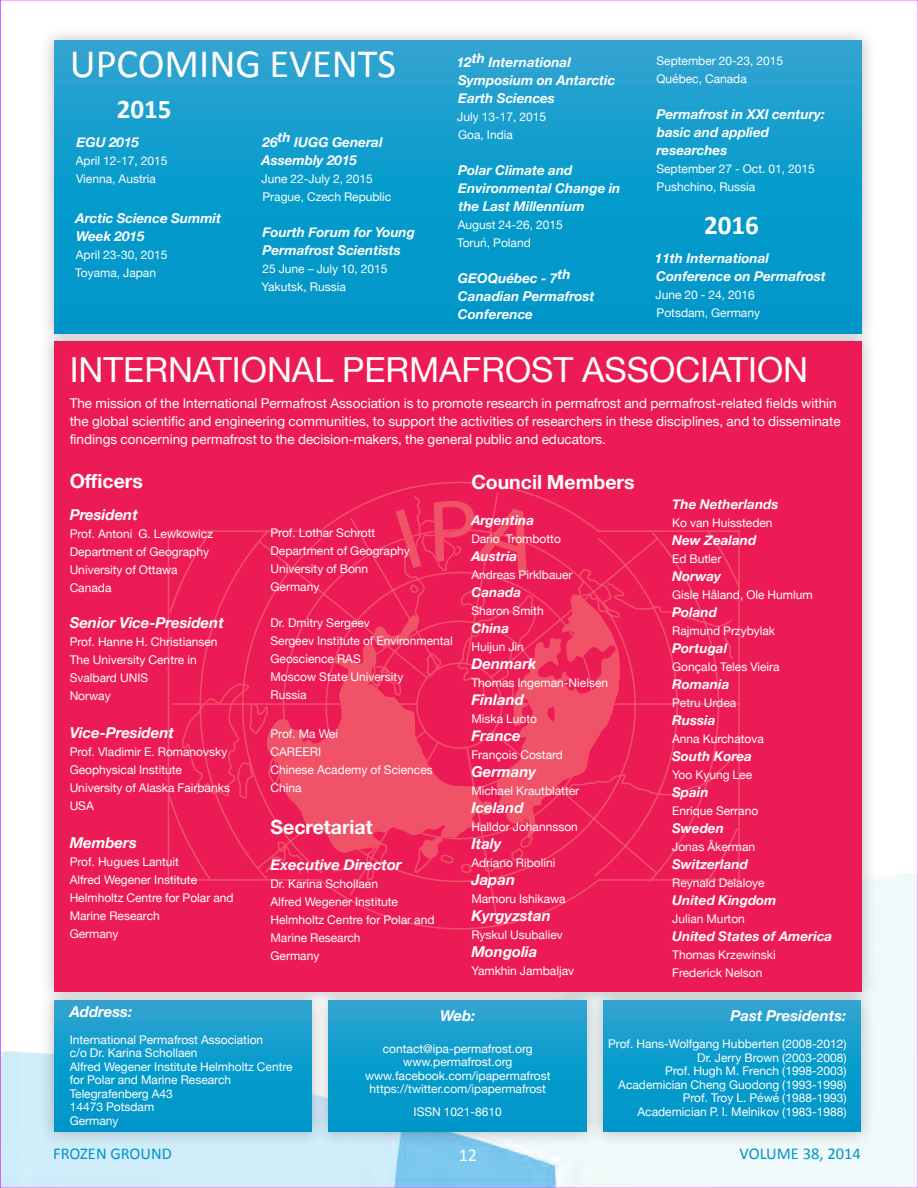
<style>
.page{position:relative;width:918px;height:1188px;background:#fff}
.page>*{position:absolute;margin:0;border:0;box-sizing:border-box;transform-origin:0 0}
.t1{font:40.5px "Calibri";color:#fff}
.t2{font:34.5px "Helvetica Neue";color:#fff}
.t3{font:700 27px "Calibri";color:#fff}
.t4{font:700 19.5px "Helvetica Neue";color:#fff}
.t5{font:18px "Calibri";color:#fff}
.t6{font:16.5px "Calibri";color:#0094c8}
.t7{font:italic 700 15px "Helvetica Neue";color:#fff}
.t8{font:italic 700 13.5px/18px "Helvetica Neue";color:#fff}
.t9{font:13.5px/18px "Helvetica Neue";color:#fff}
.t10{font:12px/18px "Helvetica Neue";color:#fff}
</style>
<div class="page">
<img style="left:2px;top:873px;width:914px;height:313px">
<div style="left:39px;top:985px;width:288px;height:162px;background:#231f20;opacity:.3"></div>
<div style="left:54px;top:1000px;width:257px;height:132px;background:linear-gradient(to bottom,#27a4d1,#0095c9)"></div>
<div style="left:39px;top:326px;width:838px;height:681px;background:#231f20;opacity:.3"></div>
<div style="left:54px;top:341px;width:808px;height:651px;background:#ed1b55"></div>
<svg style="left:167px;top:481px;width:573px;height:449px"></svg>
<svg style="left:373px;top:614px;width:46px;height:33px"></svg>
<svg style="left:496px;top:594px;width:124px;height:245px"></svg>
<svg style="left:413px;top:836px;width:31px;height:38px"></svg>
<div style="left:39px;top:25px;width:838px;height:324px;background:#231f20;opacity:.3"></div>
<div style="left:54px;top:40px;width:808px;height:293px;background:linear-gradient(to bottom,#29a4d1,#0095c9)"></div>
<div style="left:588px;top:985px;width:288px;height:162px;background:#231f20;opacity:.3"></div>
<div style="left:603px;top:1000px;width:258px;height:132px;background:linear-gradient(to bottom,#29a4d1,#0095c9)"></div>
<div style="left:313px;top:985px;width:288px;height:162px;background:#231f20;opacity:.3"></div>
<div style="left:329px;top:1000px;width:257px;height:132px;background:linear-gradient(to bottom,#29a4d1,#0095c9)"></div>
<hr style="left:0;top:0;width:1px;height:1188px;background:#93f">
<svg style="left:396px;top:509px;width:26px;height:59px"></svg>
<svg style="left:434px;top:500px;width:110px;height:75px"></svg>
<h1 class="t1" style="left:70px;top:38px;width:328px">UPCOMING EVENTS</h1>
<h3 class="t3" style="left:117px;top:91px;width:56px">2015</h3>
<p class="t8" style="left:76px;top:133px;width:64px">EGU 2015</p>
<p class="t10" style="left:76px;top:152px;width:93px">April 12-17, 2015<br>Vienna, Austria</p>
<p class="t8" style="left:76px;top:210px;width:147px">Arctic Science Summit<br>Week 2015</p>
<p class="t10" style="left:75px;top:247px;width:94px">April 23-30, 2015<br>Toyama, Japan</p>
<p class="t8" style="left:262px;top:133px;width:122px">26th IUGG General<br>Assembly 2015</p>
<p class="t10" style="left:261px;top:170px;width:131px">June 22-July 2, 2015<br>Prague, Czech Republic</p>
<p class="t8" style="left:262px;top:223px;width:154px">Fourth Forum for Young<br>Permafrost Scientists</p>
<p class="t10" style="left:262px;top:260px;width:128px">25 June – July 10, 2015<br>Yakutsk, Russia</p>
<p class="t8" style="left:457px;top:54px;width:160px">12th International<br>Symposium on Antarctic<br>Earth Sciences</p>
<p class="t10" style="left:457px;top:109px;width:90px">July 13-17, 2015<br>Goa, India</p>
<p class="t8" style="left:458px;top:162px;width:164px">Polar Climate and<br>Environmental Change in the Last Millennium</p>
<p class="t10" style="left:457px;top:217px;width:107px">August 24-26, 2015<br>Toruń, Poland</p>
<p class="t8" style="left:458px;top:270px;width:138px">GEOQuébec - 7th<br>Canadian Permafrost<br>Conference</p>
<p class="t10" style="left:656px;top:53px;width:128px">September 20-23, 2015<br>Québec, Canada</p>
<p class="t8" style="left:657px;top:106px;width:170px">Permafrost in XXI century: basic and applied researches</p>
<p class="t10" style="left:656px;top:161px;width:160px">September 27 - Oct. 01, 2015<br>Pushchino, Russia</p>
<h3 class="t3" style="left:704px;top:208px;width:56px">2016</h3>
<p class="t8" style="left:655px;top:250px;width:173px">11th International<br>Conference on Permafrost</p>
<p class="t10" style="left:656px;top:287px;width:106px">June 20 - 24, 2016<br>Potsdam, Germany</p>
<h2 class="t2" style="left:70px;top:345px;width:740px">INTERNATIONAL PERMAFROST ASSOCIATION</h2>
<p class="t9" style="left:70px;top:395px;width:772px">The mission of the International Permafrost Association is to promote research in permafrost and permafrost-related fields within the global scientific and engineering communities, to support the activities of researchers in these disciplines, and to disseminate findings concerning permafrost to the decision-makers, the general public and educators.</p>
<h3 class="t4" style="left:70px;top:466px;width:75px">Officers</h3>
<p class="t7" style="left:70px;top:503px;width:70px">President</p>
<p class="t10" style="left:70px;top:525px;width:145px">Prof. Antoni G. Lewkowicz<br>Department of Geography<br>University of Ottawa<br>Canada</p>
<p class="t7" style="left:70px;top:611px;width:156px">Senior Vice-President</p>
<p class="t10" style="left:70px;top:633px;width:149px">Prof. Hanne H. Christiansen<br>The University Centre in<br>Svalbard UNIS<br>Norway</p>
<p class="t7" style="left:70px;top:721px;width:106px">Vice-President</p>
<p class="t10" style="left:70px;top:744px;width:162px">Prof. Vladimir E. Romanovsky<br>Geophysical Institute<br>University of Alaska Fairbanks<br>USA</p>
<p class="t7" style="left:70px;top:831px;width:69px">Members</p>
<p class="t10" style="left:70px;top:854px;width:165px">Prof. Hugues Lantuit<br>Alfred Wegener Institute<br>Helmholtz Centre for Polar and<br>Marine Research<br>Germany</p>
<h3 class="t4" style="left:471px;top:467px;width:165px">Council Members</h3>
<p class="t8" style="left:471px;top:512px;width:64px">Argentina</p>
<p class="t10" style="left:471px;top:530px;width:91px">Dario Trombotto</p>
<p class="t8" style="left:471px;top:548px;width:47px">Austria</p>
<p class="t10" style="left:471px;top:566px;width:103px">Andreas Pirklbauer</p>
<p class="t8" style="left:471px;top:584px;width:51px">Canada</p>
<p class="t10" style="left:471px;top:602px;width:74px">Sharon Smith</p>
<p class="t8" style="left:471px;top:620px;width:39px">China</p>
<p class="t10" style="left:471px;top:638px;width:54px">Huijun Jin</p>
<p class="t7" style="left:471px;top:652px;width:67px">Denmark</p>
<p class="t10" style="left:471px;top:674px;width:138px">Thomas Ingeman-Nielsen</p>
<p class="t7" style="left:471px;top:688px;width:54px">Finland</p>
<p class="t10" style="left:471px;top:710px;width:67px">Miska Luoto</p>
<p class="t7" style="left:471px;top:724px;width:51px">France</p>
<p class="t10" style="left:471px;top:746px;width:93px">François Costard</p>
<p class="t7" style="left:471px;top:760px;width:66px">Germany</p>
<p class="t10" style="left:471px;top:782px;width:109px">Michael Krautblatter</p>
<p class="t7" style="left:471px;top:796px;width:54px">Iceland</p>
<p class="t10" style="left:471px;top:818px;width:108px">Halldor Johannsson</p>
<p class="t7" style="left:471px;top:832px;width:32px">Italy</p>
<p class="t10" style="left:471px;top:854px;width:86px">Adriano Ribolini</p>
<p class="t7" style="left:471px;top:868px;width:45px">Japan</p>
<p class="t10" style="left:471px;top:890px;width:96px">Mamoru Ishikawa</p>
<p class="t7" style="left:471px;top:904px;width:81px">Kyrgyzstan</p>
<p class="t10" style="left:471px;top:926px;width:93px">Ryskul Usubaliev</p>
<p class="t7" style="left:471px;top:940px;width:68px">Mongolia</p>
<p class="t10" style="left:471px;top:962px;width:104px">Yamkhin Jambaljav</p>
<p class="t8" style="left:672px;top:495px;width:108px">The Netherlands</p>
<p class="t10" style="left:672px;top:514px;width:102px">Ko van Huissteden</p>
<p class="t8" style="left:672px;top:531px;width:86px">New Zealand</p>
<p class="t10" style="left:672px;top:550px;width:51px">Ed Butler</p>
<p class="t8" style="left:672px;top:567px;width:51px">Norway</p>
<p class="t10" style="left:672px;top:586px;width:142px">Gisle Håland, Ole Humlum</p>
<p class="t8" style="left:672px;top:603px;width:46px">Poland</p>
<p class="t10" style="left:672px;top:622px;width:105px">Rajmund Przybylak</p>
<p class="t8" style="left:672px;top:639px;width:56px">Portugal</p>
<p class="t10" style="left:672px;top:658px;width:109px">Gonçalo Teles Vieira</p>
<p class="t8" style="left:672px;top:675px;width:59px">Romania</p>
<p class="t10" style="left:672px;top:694px;width:66px">Petru Urdea</p>
<p class="t8" style="left:672px;top:711px;width:45px">Russia</p>
<p class="t10" style="left:672px;top:730px;width:93px">Anna Kurchatova</p>
<p class="t8" style="left:672px;top:747px;width:81px">South Korea</p>
<p class="t10" style="left:672px;top:766px;width:82px">Yoo Kyung Lee</p>
<p class="t8" style="left:672px;top:783px;width:38px">Spain</p>
<p class="t10" style="left:672px;top:802px;width:88px">Enrique Serrano</p>
<p class="t8" style="left:672px;top:819px;width:53px">Sweden</p>
<p class="t10" style="left:672px;top:838px;width:85px">Jonas Åkerman</p>
<p class="t8" style="left:672px;top:855px;width:77px">Switzerland</p>
<p class="t10" style="left:672px;top:874px;width:94px">Reynald Delaloye</p>
<p class="t8" style="left:672px;top:891px;width:106px">United Kingdom</p>
<p class="t10" style="left:672px;top:910px;width:74px">Julian Murton</p>
<p class="t8" style="left:672px;top:927px;width:162px">United States of America</p>
<p class="t10" style="left:672px;top:946px;width:105px">Thomas Krzewinski<br>Frederick Nelson</p>
<p class="t10" style="left:271px;top:525px;width:141px">Prof. Lothar Schrott<br>Department of Geography<br>University of Bonn<br>Germany</p>
<p class="t10" style="left:271px;top:615px;width:184px">Dr. Dmitry Sergeev<br>Sergeev Institute of Environmental<br>Geoscience RAS<br>Moscow State University<br>Russia</p>
<p class="t10" style="left:271px;top:725px;width:164px">Prof. Ma Wei<br>CAREERI<br>Chinese Academy of Sciences<br>China</p>
<h3 class="t4" style="left:271px;top:812px;width:104px">Secretariat</h3>
<p class="t7" style="left:271px;top:853px;width:133px">Executive Director</p>
<p class="t10" style="left:271px;top:876px;width:165px">Dr. Karina Schollaen<br>Alfred Wegener Institute<br>Helmholtz Centre for Polar and<br>Marine Research<br>Germany</p>
<p class="t7" style="left:70px;top:1000px;width:64px">Address:</p>
<p class="t10" style="left:70px;top:1033px;width:225px;line-height:13.5px">International Permafrost Association<br>c/o Dr. Karina Schollaen<br>Alfred Wegener Institute Helmholtz Centre for Polar and Marine Research<br>Telegrafenberg A43<br>14473 Potsdam<br>Germany</p>
<p class="t7" style="left:440px;top:1004px;width:37px">Web:</p>
<p class="t10" style="left:365px;top:1042px;width:187px;line-height:13.5px;text-align:center">contact@ipa-permafrost.org www.permafrost.org www.facebook.com/ipapermafrost https://twitter.com/ipapermafrost</p>
<p class="t10" style="left:414px;top:1103px;width:90px">ISSN 1021-8610</p>
<p class="t7" style="left:731px;top:1004px;width:117px">Past Presidents:</p>
<p class="t10" style="left:608px;top:1038px;width:240px;line-height:13.5px;text-align:right">Prof. Hans-Wolfgang Hubberten (2008-2012)<br>Dr. Jerry Brown (2003-2008)<br>Prof. Hugh M. French (1998-2003)<br>Academician Cheng Guodong (1993-1998)<br>Prof. Troy L. Péwé (1988-1993)<br>Academician P. I. Melnikov (1983-1988)</p>
<h3 class="t6" style="left:53px;top:1143px;width:120px">FROZEN GROUND</h3>
<h3 class="t5" style="left:459px;top:1144px;width:20px">12</h3>
<h3 class="t6" style="left:740px;top:1143px;width:123px">VOLUME 38, 2014</h3>
</div>
